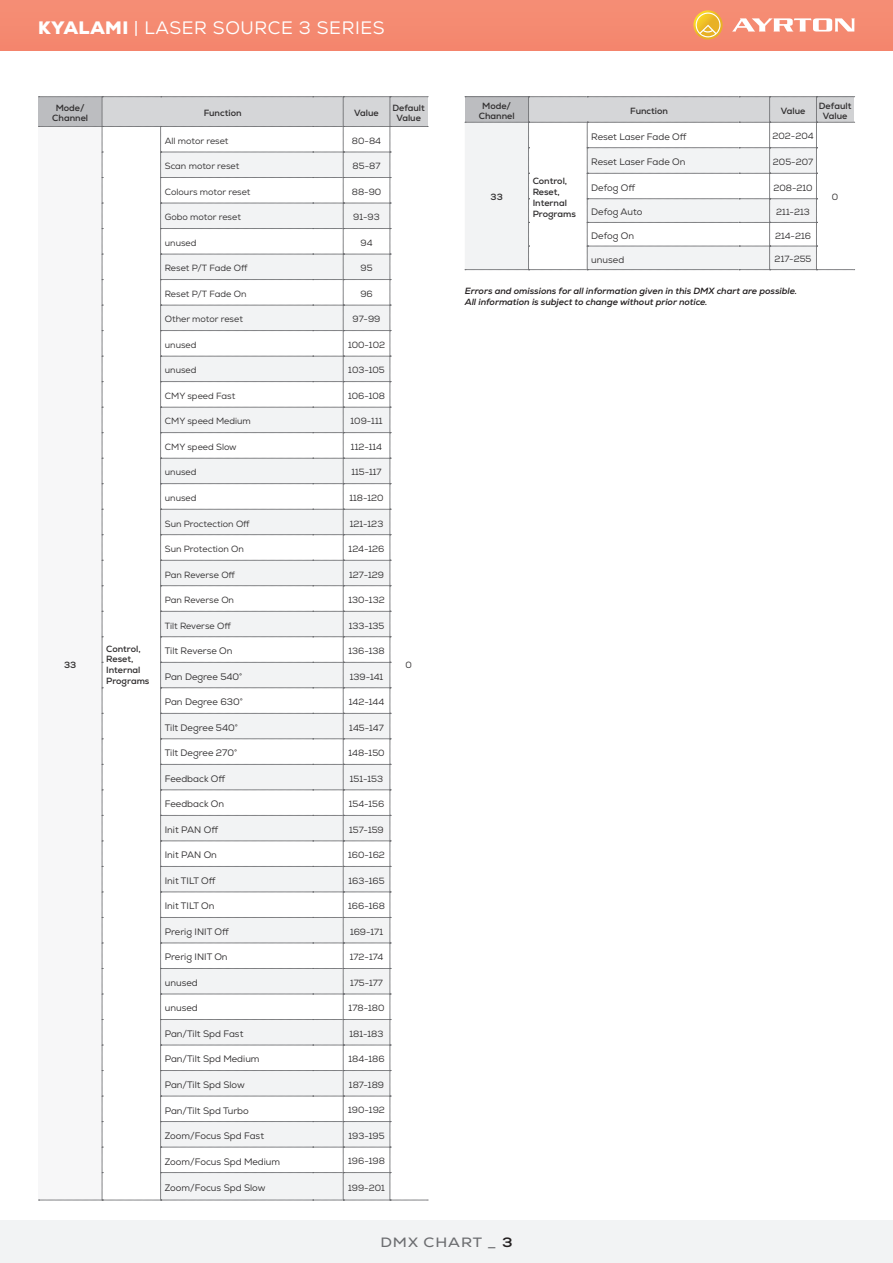
<style>
.page{position:relative;width:893px;height:1263px;background:#fff}
.page>*{position:absolute;margin:0;border:0;box-sizing:border-box;transform-origin:0 0}
.t1{font:18px "Nexa";letter-spacing:.035em;color:#fff}
.t2{font:13.5px "Nexa";letter-spacing:.06em;color:#6c6d70;scale:1.15 1}
.t3{font:9.45px "Nexa";color:#312f30}
.t4{font:9px "Nexa";color:#312f30}
.t5{font:700 9px/10.8px "Nexa";color:#312f30;text-align:center}
.t6{font:italic 700 9px/10.8px "Nexa";color:#231f20}
.s1{font-weight:900}
.s2{font-weight:700;color:#231f20}
</style>
<div class="page">
<div style="left:0;top:1220px;width:893px;height:43px;background:#f2f3f4"></div>
<div style="left:0;top:0;width:893px;height:51px;background:#f58b72"></div>
<svg style="left:732px;top:18px;width:123px;height:14px"></svg>
<svg style="left:693px;top:10px;width:30px;height:30px"></svg>
<svg style="left:38px;top:96px;width:390px;height:1105px"></svg>
<svg style="left:465px;top:96px;width:390px;height:174px"></svg>
<h1 class="t1" style="left:38px;top:17px;width:348px"><span class="s1">KYALAMI</span> | LASER SOURCE 3 SERIES</h1>
<p class="t5" style="left:52px;top:102px;width:37px">Mode/<br>Channel</p>
<p class="t5" style="left:204px;top:108px;width:39px">Function</p>
<p class="t5" style="left:354px;top:108px;width:26px">Value</p>
<p class="t5" style="left:392px;top:102px;width:34px">Default<br>Value</p>
<p class="t5" style="left:64px;top:659px;width:14px">33</p>
<p class="t5" style="left:106px;top:643px;width:45px;text-align:left">Control,<br>Reset,<br>Internal<br>Programs</p>
<p class="t4" style="left:165px;top:135px;width:65px">All motor reset</p>
<p class="t4" style="left:352px;top:135px;width:31px">80-84</p>
<p class="t4" style="left:165px;top:161px;width:76px">Scan motor reset</p>
<p class="t4" style="left:353px;top:161px;width:29px">85-87</p>
<p class="t4" style="left:165px;top:186px;width:87px">Colours motor reset</p>
<p class="t4" style="left:352px;top:186px;width:31px">88-90</p>
<p class="t4" style="left:165px;top:212px;width:78px">Gobo motor reset</p>
<p class="t4" style="left:353px;top:212px;width:28px">91-93</p>
<p class="t4" style="left:165px;top:237px;width:33px">unused</p>
<p class="t4" style="left:360px;top:237px;width:14px">94</p>
<p class="t4" style="left:165px;top:263px;width:84px">Reset P/T Fade Off</p>
<p class="t4" style="left:360px;top:263px;width:14px">95</p>
<p class="t4" style="left:165px;top:288px;width:83px">Reset P/T Fade On</p>
<p class="t4" style="left:360px;top:288px;width:14px">96</p>
<p class="t4" style="left:165px;top:314px;width:80px">Other motor reset</p>
<p class="t4" style="left:353px;top:314px;width:29px">97-99</p>
<p class="t4" style="left:165px;top:339px;width:33px">unused</p>
<p class="t4" style="left:348px;top:339px;width:39px">100-102</p>
<p class="t4" style="left:165px;top:365px;width:33px">unused</p>
<p class="t4" style="left:348px;top:365px;width:38px">103-105</p>
<p class="t4" style="left:165px;top:390px;width:72px">CMY speed Fast</p>
<p class="t4" style="left:348px;top:390px;width:39px">106-108</p>
<p class="t4" style="left:165px;top:416px;width:88px">CMY speed Medium</p>
<p class="t4" style="left:351px;top:416px;width:33px">109-111</p>
<p class="t4" style="left:165px;top:441px;width:73px">CMY speed Slow</p>
<p class="t4" style="left:351px;top:441px;width:33px">112-114</p>
<p class="t4" style="left:165px;top:467px;width:33px">unused</p>
<p class="t4" style="left:351px;top:467px;width:32px">115-117</p>
<p class="t4" style="left:165px;top:492px;width:33px">unused</p>
<p class="t4" style="left:349px;top:492px;width:36px">118-120</p>
<p class="t4" style="left:165px;top:518px;width:87px">Sun Proctection Off</p>
<p class="t4" style="left:350px;top:518px;width:35px">121-123</p>
<p class="t4" style="left:165px;top:543px;width:81px">Sun Protection On</p>
<p class="t4" style="left:349px;top:543px;width:37px">124-126</p>
<p class="t4" style="left:165px;top:569px;width:72px">Pan Reverse Off</p>
<p class="t4" style="left:349px;top:569px;width:36px">127-129</p>
<p class="t4" style="left:165px;top:594px;width:71px">Pan Reverse On</p>
<p class="t4" style="left:348px;top:594px;width:38px">130-132</p>
<p class="t4" style="left:165px;top:620px;width:68px">Tilt Reverse Off</p>
<p class="t4" style="left:349px;top:620px;width:37px">133-135</p>
<p class="t3" style="left:165px;top:645px;width:69px">Tilt Reverse On</p>
<p class="t4" style="left:348px;top:645px;width:38px">136-138</p>
<p class="t3" style="left:165px;top:671px;width:79px">Pan Degree 540°</p>
<p class="t4" style="left:350px;top:671px;width:35px">139-141</p>
<p class="t3" style="left:165px;top:696px;width:80px">Pan Degree 630°</p>
<p class="t4" style="left:349px;top:696px;width:37px">142-144</p>
<p class="t3" style="left:165px;top:722px;width:75px">Tilt Degree 540°</p>
<p class="t4" style="left:349px;top:722px;width:36px">145-147</p>
<p class="t3" style="left:165px;top:747px;width:74px">Tilt Degree 270°</p>
<p class="t4" style="left:348px;top:747px;width:38px">148-150</p>
<p class="t3" style="left:165px;top:773px;width:62px">Feedback Off</p>
<p class="t4" style="left:350px;top:773px;width:35px">151-153</p>
<p class="t3" style="left:165px;top:798px;width:61px">Feedback On</p>
<p class="t4" style="left:349px;top:798px;width:37px">154-156</p>
<p class="t3" style="left:165px;top:824px;width:55px">Init PAN Off</p>
<p class="t4" style="left:349px;top:824px;width:36px">157-159</p>
<p class="t3" style="left:165px;top:849px;width:54px">Init PAN On</p>
<p class="t4" style="left:348px;top:849px;width:38px">160-162</p>
<p class="t3" style="left:165px;top:875px;width:52px">Init TILT Off</p>
<p class="t4" style="left:348px;top:875px;width:38px">163-165</p>
<p class="t3" style="left:165px;top:900px;width:51px">Init TILT On</p>
<p class="t4" style="left:348px;top:900px;width:38px">166-168</p>
<p class="t3" style="left:165px;top:926px;width:66px">Prerig INIT Off</p>
<p class="t4" style="left:350px;top:926px;width:35px">169-171</p>
<p class="t3" style="left:165px;top:951px;width:64px">Prerig INIT On</p>
<p class="t4" style="left:350px;top:951px;width:35px">172-174</p>
<p class="t3" style="left:165px;top:977px;width:35px">unused</p>
<p class="t4" style="left:350px;top:977px;width:34px">175-177</p>
<p class="t3" style="left:165px;top:1002px;width:35px">unused</p>
<p class="t4" style="left:349px;top:1002px;width:37px">178-180</p>
<p class="t3" style="left:165px;top:1028px;width:80px">Pan/Tilt Spd Fast</p>
<p class="t4" style="left:350px;top:1028px;width:35px">181-183</p>
<p class="t3" style="left:165px;top:1053px;width:96px">Pan/Tilt Spd Medium</p>
<p class="t4" style="left:348px;top:1054px;width:38px">184-186</p>
<p class="t3" style="left:165px;top:1079px;width:81px">Pan/Tilt Spd Slow</p>
<p class="t4" style="left:349px;top:1079px;width:37px">187-189</p>
<p class="t3" style="left:165px;top:1104px;width:86px">Pan/Tilt Spd Turbo</p>
<p class="t4" style="left:348px;top:1105px;width:38px">190-192</p>
<p class="t3" style="left:165px;top:1130px;width:101px">Zoom/Focus Spd Fast</p>
<p class="t4" style="left:348px;top:1130px;width:38px">193-195</p>
<p class="t3" style="left:165px;top:1155px;width:117px">Zoom/Focus Spd Medium</p>
<p class="t4" style="left:348px;top:1156px;width:38px">196-198</p>
<p class="t3" style="left:165px;top:1182px;width:102px">Zoom/Focus Spd Slow</p>
<p class="t4" style="left:348px;top:1182px;width:38px">199-201</p>
<p class="t4" style="left:405px;top:659px;width:8px">0</p>
<p class="t5" style="left:479px;top:100px;width:37px">Mode/<br>Channel</p>
<p class="t5" style="left:630px;top:105px;width:39px">Function</p>
<p class="t5" style="left:781px;top:105px;width:26px">Value</p>
<p class="t5" style="left:819px;top:100px;width:34px">Default<br>Value</p>
<p class="t3" style="left:591px;top:131px;width:97px">Reset Laser Fade Off</p>
<p class="t4" style="left:772px;top:131px;width:43px">202-204</p>
<p class="t3" style="left:591px;top:156px;width:96px">Reset Laser Fade On</p>
<p class="t4" style="left:773px;top:156px;width:42px">205-207</p>
<p class="t3" style="left:591px;top:182px;width:46px">Defog Off</p>
<p class="t4" style="left:773px;top:182px;width:41px">208-210</p>
<p class="t3" style="left:591px;top:206px;width:53px">Defog Auto</p>
<p class="t4" style="left:776px;top:206px;width:35px">211-213</p>
<p class="t3" style="left:591px;top:230px;width:44px">Defog On</p>
<p class="t4" style="left:775px;top:230px;width:38px">214-216</p>
<p class="t3" style="left:591px;top:253px;width:35px">unused</p>
<p class="t4" style="left:775px;top:254px;width:38px">217-255</p>
<p class="t6" style="left:465px;top:285px;width:334px">Errors and omissions for all information given in this DMX chart are possible.<br>All information is subject to change without prior notice.</p>
<p class="t5" style="left:533px;top:176px;width:45px;text-align:left">Control,<br>Reset,<br>Internal<br>Programs</p>
<p class="t5" style="left:491px;top:192px;width:14px">33</p>
<p class="t4" style="left:832px;top:192px;width:8px">0</p>
<h2 class="t2" style="left:380px;top:1234px;width:116px">DMX CHART _ <span class="s2">3</span></h2>
</div>
